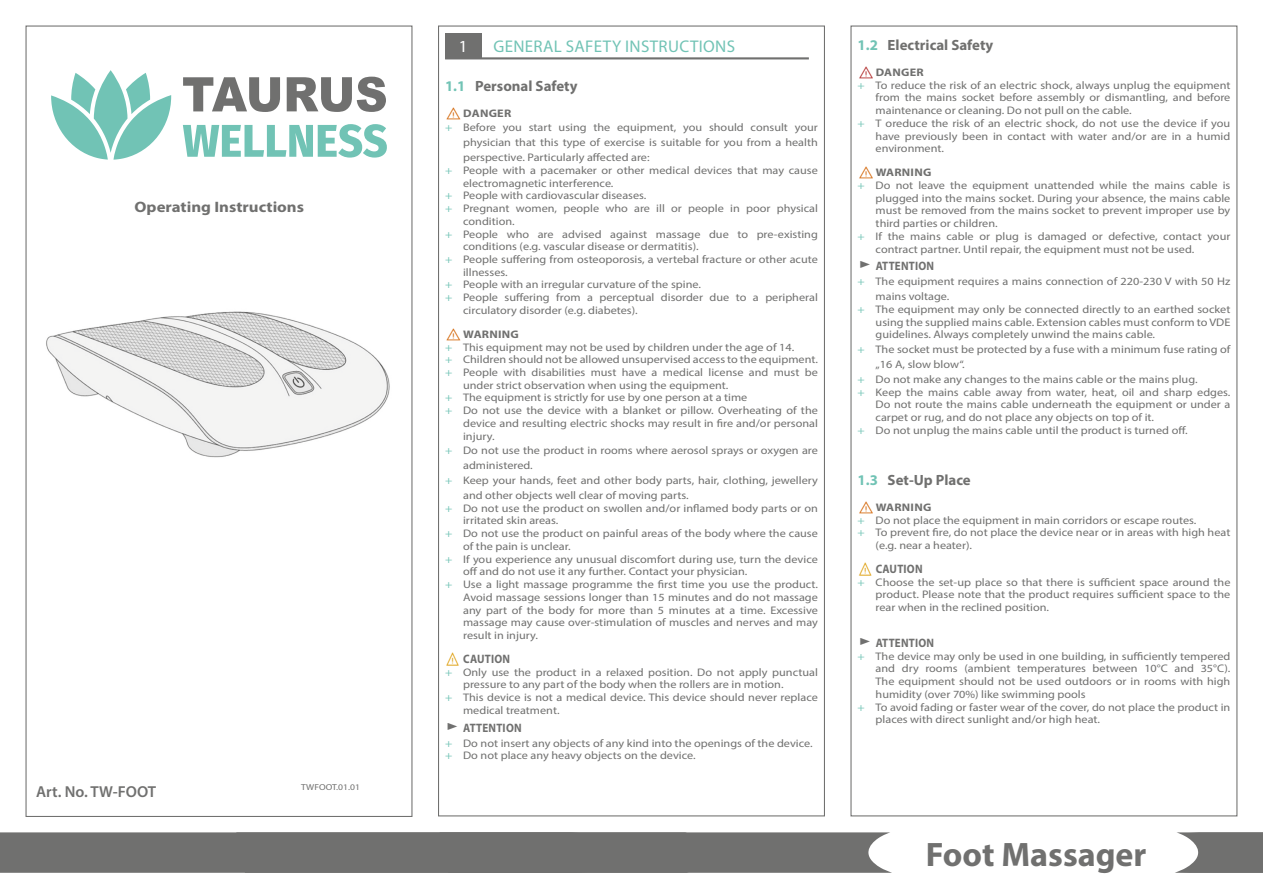
<style>
.page{position:relative;width:1263px;height:893px;background:#fff}
.page>*{position:absolute;margin:0;border:0;box-sizing:border-box;transform-origin:0 0}
.t1{font:700 34.05px "Myriad Pro";color:#70706f}
.t2{font:16.95px "Myriad Pro";letter-spacing:.02em;color:#71c3b5}
.t3{font:16.95px "Myriad Pro";color:#fff}
.Einf__Abs{font:600 15.9px "Myriad Pro";color:#70706f}
.t4{font:700 15.15px "Myriad Pro";color:#70706f;scale:1.11 1}
.t5{font:700 14.85px "Myriad Pro";color:#70706f}
.t6{font:700 12.15px "Myriad Pro";letter-spacing:.02em;color:#70706f;scale:.9 1}
.t7{font:10.95px/12.8px "Myriad Pro";color:#70706f;scale:1.11 1}
.t8{font:700 10.95px "Myriad Pro";letter-spacing:.02em;color:#70706f;scale:1.11 1}
.t9{font:8.7px "Myriad Pro";color:#70706f;scale:1.11 1}
.s1{color:#71c3b5}
.s2{color:#d26303}
.s3{color:#dc9900}
.s4{color:#ad2221}
</style>
<div class="page">
<div style="left:0;top:832px;width:892px;height:41px;background:#70706f"></div>
<svg style="left:1175px;top:832px;width:88px;height:41px"></svg>
<img style="left:46px;top:311px;width:344px;height:147px">
<svg style="left:183px;top:124px;width:204px;height:34px"></svg>
<svg style="left:183px;top:77px;width:97px;height:35px"></svg>
<svg style="left:287px;top:77px;width:99px;height:35px"></svg>
<svg style="left:51px;top:70px;width:120px;height:90px"></svg>
<div style="left:445px;top:33px;width:36px;height:26px;background:#70706f"></div>
<hr style="left:445px;top:57px;width:364px;height:2px;background:#70706f">
<p class="t4" style="left:135px;top:197px;width:154px">Operating Instructions</p>
<p class="Einf__Abs" style="left:36px;top:782px;width:122px">Art. No. TW-FOOT</p>
<p class="t9" style="left:301px;top:782px;width:54px">TWFOOT.01.01</p>
<p class="t3" style="left:459px;top:36px;width:10px">1</p>
<p class="t2" style="left:493px;top:36px;width:243px">GENERAL SAFETY INSTRUCTIONS</p>
<p class="t5" style="left:445px;top:76px;width:134px"><span class="s1">1.1</span> Personal Safety</p>
<p class="t8" style="left:445px;top:106px;width:61px"><span class="s2">⚠</span>DANGER</p>
<p class="t7" style="left:463px;top:120px;width:321px;line-height:14.9px;text-align:justify;text-indent:-18px"><span class="s1">+</span> Before you start using the equipment, you should consult your physician that this type of exercise is suitable for you from a health perspective. Particularly affected are:</p>
<p class="t7" style="left:463px;top:164px;width:321px;text-indent:-18px"><span class="s1">+</span> People with a pacemaker or other medical devices that may cause electromagnetic interference.</p>
<p class="t7" style="left:445px;top:189px;width:183px"><span class="s1">+</span> People with cardiovascular diseases.</p>
<p class="t7" style="left:463px;top:202px;width:321px;text-indent:-18px"><span class="s1">+</span> Pregnant women, people who are ill or people in poor physical condition.</p>
<p class="t7" style="left:463px;top:227px;width:321px;text-indent:-18px"><span class="s1">+</span> People who are advised against massage due to pre-existing conditions (e.g. vascular disease or dermatitis).</p>
<p class="t7" style="left:463px;top:253px;width:321px;text-indent:-18px"><span class="s1">+</span> People suffering from osteoporosis, a vertebal fracture or other acute illnesses.</p>
<p class="t7" style="left:445px;top:278px;width:232px"><span class="s1">+</span> People with an irregular curvature of the spine.</p>
<p class="t7" style="left:463px;top:291px;width:321px;text-indent:-18px"><span class="s1">+</span> People suffering from a perceptual disorder due to a peripheral circulatory disorder (e.g. diabetes).</p>
<p class="t8" style="left:445px;top:327px;width:68px"><span class="s2">⚠</span>WARNING</p>
<p class="t7" style="left:445px;top:340px;width:316px"><span class="s1">+</span> This equipment may not be used by children under the age of 14.</p>
<p class="t7" style="left:445px;top:353px;width:337px"><span class="s1">+</span> Children should not be allowed unsupervised access to the equipment.</p>
<p class="t7" style="left:463px;top:366px;width:321px;text-indent:-18px"><span class="s1">+</span> People with disabilities must have a medical license and must be under strict observation when using the equipment.</p>
<p class="t7" style="left:445px;top:391px;width:274px"><span class="s1">+</span> The equipment is strictly for use by one person at a time</p>
<p class="t7" style="left:463px;top:404px;width:321px;text-align:justify;text-indent:-18px"><span class="s1">+</span> Do not use the device with a blanket or pillow. Overheating of the device and resulting electric shocks may result in fire and/or personal injury.</p>
<p class="t7" style="left:463px;top:443px;width:321px;line-height:14.9px;text-indent:-18px"><span class="s1">+</span> Do not use the product in rooms where aerosol sprays or oxygen are administered.</p>
<p class="t7" style="left:463px;top:473px;width:321px;line-height:14.9px;text-indent:-18px"><span class="s1">+</span> Keep your hands, feet and other body parts, hair, clothing, jewellery and other objects well clear of moving parts.</p>
<p class="t7" style="left:463px;top:501px;width:321px;text-indent:-18px"><span class="s1">+</span> Do not use the product on swollen and/or inflamed body parts or on irritated skin areas.</p>
<p class="t7" style="left:463px;top:527px;width:321px;text-indent:-18px"><span class="s1">+</span> Do not use the product on painful areas of the body where the cause of the pain is unclear.</p>
<p class="t7" style="left:463px;top:552px;width:321px;text-indent:-18px"><span class="s1">+</span> If you experience any unusual discomfort during use, turn the device off and do not use it any further. Contact your physician.</p>
<p class="t7" style="left:463px;top:578px;width:321px;text-align:justify;text-indent:-18px"><span class="s1">+</span> Use a light massage programme the first time you use the product.<br>Avoid massage sessions longer than 15 minutes and do not massage any part of the body for more than 5 minutes at a time. Excessive massage may cause over-stimulation of muscles and nerves and may result in injury.</p>
<p class="t6" style="left:445px;top:651px;width:74px"><span class="s3">⚠</span> CAUTION</p>
<p class="t7" style="left:463px;top:665px;width:321px;text-indent:-18px"><span class="s1">+</span> Only use the product in a relaxed position. Do not apply punctual pressure to any part of the body when the rollers are in motion.</p>
<p class="t7" style="left:463px;top:691px;width:321px;text-indent:-18px"><span class="s1">+</span> This device is not a medical device. This device should never replace medical treatment.</p>
<p class="t6" style="left:463px;top:720px;width:66px">ATTENTION</p>
<p class="t7" style="left:445px;top:736px;width:333px"><span class="s1">+</span> Do not insert any objects of any kind into the openings of the device.</p>
<p class="t7" style="left:445px;top:749px;width:227px"><span class="s1">+</span> Do not place any heavy objects on the device.</p>
<p class="t5" style="left:857px;top:36px;width:137px"><span class="s1">1.2</span> Electrical Safety</p>
<p class="t8" style="left:858px;top:65px;width:61px"><span class="s4">⚠</span>DANGER</p>
<p class="t7" style="left:876px;top:79px;width:321px;text-align:justify;text-indent:-18px"><span class="s1">+</span> To reduce the risk of an electric shock, always unplug the equipment from the mains socket before assembly or dismantling, and before maintenance or cleaning. Do not pull on the cable.</p>
<p class="t7" style="left:876px;top:117px;width:321px;text-align:justify;text-indent:-18px"><span class="s1">+</span> T oreduce the risk of an electric shock, do not use the device if you have previously been in contact with water and/or are in a humid environment.</p>
<p class="t8" style="left:858px;top:165px;width:68px"><span class="s2">⚠</span>WARNING</p>
<p class="t7" style="left:876px;top:179px;width:321px;text-align:justify;text-indent:-18px"><span class="s1">+</span> Do not leave the equipment unattended while the mains cable is plugged into the mains socket. During your absence, the mains cable must be removed from the mains socket to prevent improper use by third parties or children.</p>
<p class="t7" style="left:876px;top:230px;width:321px;text-indent:-18px"><span class="s1">+</span> If the mains cable or plug is damaged or defective, contact your contract partner. Until repair, the equipment must not be used.</p>
<p class="t6" style="left:876px;top:258px;width:66px">ATTENTION</p>
<p class="t7" style="left:876px;top:274px;width:321px;line-height:14.9px;text-indent:-18px"><span class="s1">+</span> The equipment requires a mains connection of 220‑230 V with 50 Hz mains voltage.</p>
<p class="t7" style="left:876px;top:303px;width:321px;text-align:justify;text-indent:-18px"><span class="s1">+</span> The equipment may only be connected directly to an earthed socket using the supplied mains cable. Extension cables must conform to VDE guidelines. Always completely unwind the mains cable.</p>
<p class="t7" style="left:876px;top:342px;width:321px;line-height:14.9px;text-indent:-18px"><span class="s1">+</span> The socket must be protected by a fuse with a minimum fuse rating of „16 A, slow blow“.</p>
<p class="t7" style="left:857px;top:373px;width:308px"><span class="s1">+</span> Do not make any changes to the mains cable or the mains plug.</p>
<p class="t7" style="left:876px;top:385px;width:321px;text-align:justify;text-indent:-18px"><span class="s1">+</span> Keep the mains cable away from water, heat, oil and sharp edges.<br>Do not route the mains cable underneath the equipment or under a carpet or rug, and do not place any objects on top of it.</p>
<p class="t7" style="left:857px;top:424px;width:299px"><span class="s1">+</span> Do not unplug the mains cable until the product is turned off.</p>
<p class="t5" style="left:857px;top:471px;width:115px"><span class="s1">1.3</span> Set-Up Place</p>
<p class="t8" style="left:858px;top:500px;width:68px"><span class="s2">⚠</span>WARNING</p>
<p class="t7" style="left:857px;top:513px;width:307px"><span class="s1">+</span> Do not place the equipment in main corridors or escape routes.</p>
<p class="t7" style="left:876px;top:526px;width:321px;text-indent:-18px"><span class="s1">+</span> To prevent fire, do not place the device near or in areas with high heat (e.g. near a heater).</p>
<p class="t6" style="left:858px;top:561px;width:74px"><span class="s3">⚠</span> CAUTION</p>
<p class="t7" style="left:876px;top:575px;width:321px;text-align:justify;text-indent:-18px"><span class="s1">+</span> Choose the set-up place so that there is sufficient space around the product. Please note that the product requires sufficient space to the rear when in the reclined position.</p>
<p class="t6" style="left:876px;top:635px;width:66px">ATTENTION</p>
<p class="t7" style="left:876px;top:649px;width:321px;text-align:justify;text-indent:-18px"><span class="s1">+</span> The device may only be used in one building, in sufficiently tempered and dry rooms (ambient temperatures between 10°C and 35°C).<br>The equipment should not be used outdoors or in rooms with high humidity (over 70%) like swimming pools</p>
<p class="t7" style="left:876px;top:700px;width:321px;text-indent:-18px"><span class="s1">+</span> To avoid fading or faster wear of the cover, do not place the product in places with direct sunlight and/or high heat.</p>
<h1 class="t1" style="left:926px;top:832px;width:222px">Foot Massager</h1>
</div>
